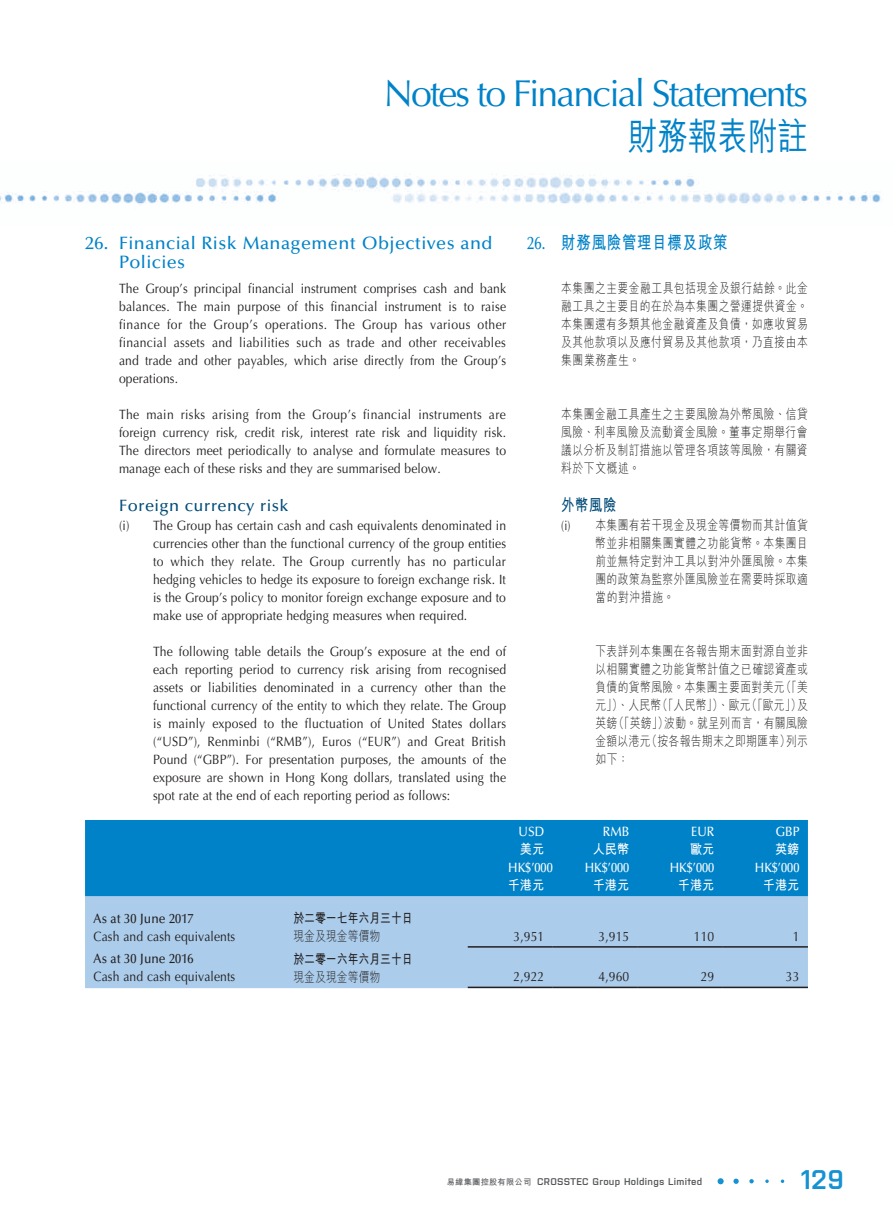
<style>
.page{position:relative;width:893px;height:1212px;background:#fff}
.page>*{position:absolute;margin:0;border:0;box-sizing:border-box;transform-origin:0 0}
.t1{font:37.5px "Optima LT Std";letter-spacing:-.05em;color:#0082c8}
.t2{font:500 37.5px "M Hei HK";color:#0082c8;scale:.8 1}
.t3{font:600 27px "Purista";color:#1592d1}
.t4{font:500 18px/19.5px "Optima LT Std";letter-spacing:.025em;color:#0082c8}
.t5{font:700 18px "M Hei HK";letter-spacing:.055em;color:#0082c8;scale:.8 1}
.t6{font:500 16.5px "Optima LT Std";letter-spacing:.025em;color:#004c79}
.t7{font:700 16.5px "M Hei HK";color:#004c79;scale:.8 1}
.t8{font:13.5px/18px "Optima LT Std";letter-spacing:.01em;color:#231f20;text-align:justify;scale:.9 1}
.t9{font:300 13.5px/18px "M Hei HK";letter-spacing:.04em;color:#231f20;text-align:justify;scale:.8 1}
.t10{font:500 13.5px "Optima LT Std";letter-spacing:.005em;color:#fff;scale:.9 1}
.t11{font:500 13.5px "Optima LT Std";letter-spacing:.005em;color:#231f20;scale:.9 1}
.t12{font:700 13.5px "M Hei HK";letter-spacing:.005em;color:#231f20;scale:.8 1}
.t13{font:700 13.5px "M Hei HK";letter-spacing:.005em;color:#fff;scale:.9 1}
.t14{font:300 13.5px "M Hei HK";letter-spacing:.01em;color:#231f20;scale:.8 1}
.t15{font:600 9.75px "Purista";letter-spacing:.03em;color:#57585a}
.s1{font-family:"Optima LT Std";font-weight:500}
.s2{font-family:"Optima LT Std";font-weight:400}
.s3{font-family:"M Hei HK";font-weight:700;font-size:8.25px}
</style>
<div class="page">
<img style="left:0;top:174px;width:881px;height:31px">
<svg style="left:718px;top:1178px;width:6px;height:6px"></svg>
<svg style="left:733px;top:1178px;width:6px;height:6px"></svg>
<svg style="left:749px;top:1179px;width:5px;height:4px"></svg>
<svg style="left:765px;top:1179px;width:4px;height:4px"></svg>
<svg style="left:781px;top:1179px;width:3px;height:4px"></svg>
<div style="left:85px;top:820px;width:723px;height:76px;background:#0082c8"></div>
<div style="left:85px;top:896px;width:723px;height:92px;background:#abccea"></div>
<hr style="left:468px;top:946px;width:85px;height:1px;background:#231f20">
<hr style="left:553px;top:946px;width:85px;height:1px;background:#231f20">
<hr style="left:638px;top:946px;width:85px;height:1px;background:#231f20">
<hr style="left:723px;top:946px;width:85px;height:1px;background:#231f20">
<hr style="left:468px;top:986px;width:85px;height:2px;background:#231f20">
<hr style="left:553px;top:986px;width:85px;height:2px;background:#231f20">
<hr style="left:638px;top:986px;width:85px;height:2px;background:#231f20">
<hr style="left:723px;top:986px;width:85px;height:2px;background:#231f20">
<h1 class="t1" style="left:384px;top:71px;width:426px">Notes to Financial Statements</h1>
<h1 class="t2" style="left:628px;top:109px;width:226px">財務報表附註</h1>
<h3 class="t4" style="left:119px;top:233px;width:375px;text-indent:-34px">26. Financial Risk Management Objectives and<br>Policies</h3>
<p class="t8" style="left:119px;top:279px;width:432px">The Group’s principal financial instrument comprises cash and bank balances. The main purpose of this financial instrument is to raise finance for the Group’s operations. The Group has various other financial assets and liabilities such as trade and other receivables and trade and other payables, which arise directly from the Group’s operations.</p>
<p class="t8" style="left:119px;top:405px;width:432px">The main risks arising from the Group’s financial instruments are foreign currency risk, credit risk, interest rate risk and liquidity risk.<br>The directors meet periodically to analyse and formulate measures to manage each of these risks and they are summarised below.</p>
<p class="t6" style="left:119px;top:496px;width:171px">Foreign currency risk</p>
<p class="t8" style="left:153px;top:516px;width:394px;text-indent:-34px">(i) The Group has certain cash and cash equivalents denominated in currencies other than the functional currency of the group entities to which they relate. The Group currently has no particular hedging vehicles to hedge its exposure to foreign exchange risk. It is the Group’s policy to monitor foreign exchange exposure and to make use of appropriate hedging measures when required.</p>
<p class="t8" style="left:153px;top:642px;width:394px">The following table details the Group’s exposure at the end of each reporting period to currency risk arising from recognised assets or liabilities denominated in a currency other than the functional currency of the entity to which they relate. The Group is mainly exposed to the fluctuation of United States dollars (“USD”), Renminbi (“RMB”), Euros (“EUR”) and Great British Pound (“GBP”). For presentation purposes, the amounts of the exposure are shown in Hong Kong dollars, translated using the spot rate at the end of each reporting period as follows:</p>
<h3 class="t5" style="left:527px;top:229px;width:252px"><span class="s1">26.</span> 財務風險管理目標及政策</h3>
<p class="t9" style="left:561px;top:278px;width:310px">本集團之主要金融工具包括現金及銀行結餘。此金融工具之主要目的在於為本集團之營運提供資金。本集團還有多類其他金融資產及負債，如應收貿易及其他款項以及應付貿易及其他款項，乃直接由本集團業務產生。</p>
<p class="t9" style="left:561px;top:404px;width:310px">本集團金融工具產生之主要風險為外幣風險、信貸風險、利率風險及流動資金風險。董事定期舉行會議以分析及制訂措施以管理各項該等風險，有關資料於下文概述。</p>
<p class="t7" style="left:561px;top:493px;width:70px">外幣風險</p>
<p class="t9" style="left:595px;top:515px;width:267px;text-indent:-34px"><span class="s2">(i)</span> 本集團有若干現金及現金等價物而其計值貨幣並非相關集團實體之功能貨幣。本集團目前並無特定對沖工具以對沖外匯風險。本集團的政策為監察外匯風險並在需要時採取適當的對沖措施。</p>
<p class="t9" style="left:595px;top:641px;width:267px">下表詳列本集團在各報告期末面對源自並非以相關實體之功能貨幣計值之已確認資產或負債的貨幣風險。本集團主要面對美元（「美元」）、人民幣（「人民幣」）、歐元（「歐元」）及英鎊（「英鎊」）波動。就呈列而言，有關風險金額以港元（按各報告期末之即期匯率）列示如下：</p>
<p class="t10" style="left:518px;top:823px;width:30px">USD</p>
<p class="t10" style="left:603px;top:823px;width:31px">RMB</p>
<p class="t10" style="left:691px;top:823px;width:27px">EUR</p>
<p class="t10" style="left:776px;top:823px;width:28px">GBP</p>
<p class="t13" style="left:520px;top:839px;width:29px">美元</p>
<p class="t13" style="left:593px;top:839px;width:42px">人民幣</p>
<p class="t13" style="left:690px;top:839px;width:29px">歐元</p>
<p class="t13" style="left:775px;top:839px;width:29px">英鎊</p>
<p class="t10" style="left:508px;top:859px;width:51px">HK$’000</p>
<p class="t10" style="left:585px;top:859px;width:51px">HK$’000</p>
<p class="t10" style="left:670px;top:859px;width:51px">HK$’000</p>
<p class="t10" style="left:755px;top:859px;width:51px">HK$’000</p>
<p class="t13" style="left:508px;top:875px;width:42px">千港元</p>
<p class="t13" style="left:593px;top:875px;width:42px">千港元</p>
<p class="t13" style="left:678px;top:875px;width:42px">千港元</p>
<p class="t13" style="left:763px;top:875px;width:42px">千港元</p>
<p class="t11" style="left:94px;top:911px;width:113px">As at 30 June 2017</p>
<p class="t12" style="left:293px;top:909px;width:151px">於二零一七年六月三十日</p>
<p class="t8" style="left:94px;top:927px;width:159px">Cash and cash equivalents</p>
<p class="t14" style="left:293px;top:927px;width:110px">現金及現金等價物</p>
<p class="t8" style="left:513px;top:927px;width:36px">3,951</p>
<p class="t8" style="left:599px;top:927px;width:36px">3,915</p>
<p class="t8" style="left:694px;top:927px;width:24px">110</p>
<p class="t8" style="left:793px;top:927px;width:9px">1</p>
<p class="t11" style="left:94px;top:951px;width:113px">As at 30 June 2016</p>
<p class="t12" style="left:293px;top:949px;width:151px">於二零一六年六月三十日</p>
<p class="t8" style="left:94px;top:968px;width:159px">Cash and cash equivalents</p>
<p class="t14" style="left:293px;top:967px;width:110px">現金及現金等價物</p>
<p class="t8" style="left:513px;top:968px;width:36px">2,922</p>
<p class="t8" style="left:599px;top:968px;width:36px">4,960</p>
<p class="t8" style="left:701px;top:968px;width:17px">29</p>
<p class="t8" style="left:786px;top:968px;width:17px">33</p>
<p class="t15" style="left:447px;top:1174px;width:257px"><span class="s3">易緯集團控股有限公司</span> CROSSTEC Group Holdings Limited</p>
<h2 class="t3" style="left:801px;top:1159px;width:44px">129</h2>
</div>
